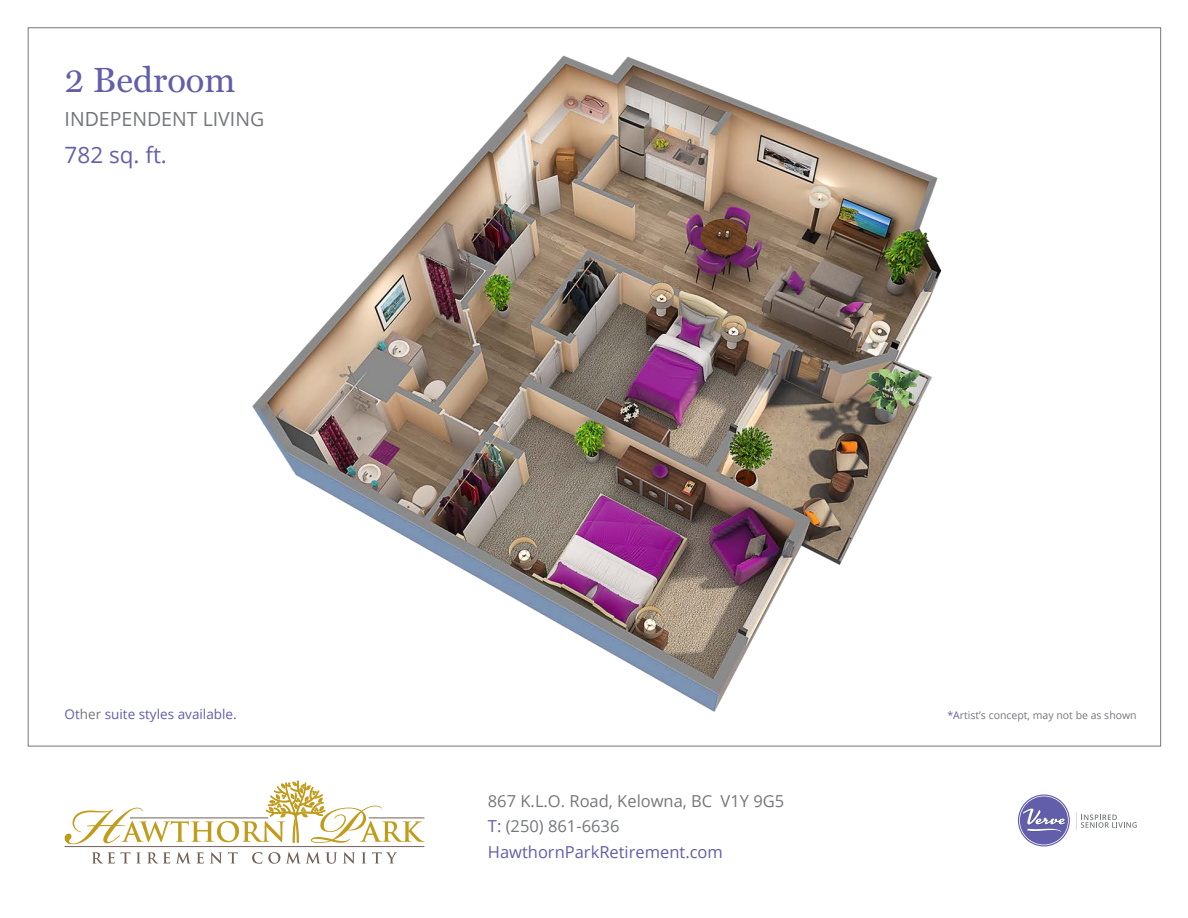
<style>
.page{position:relative;width:1188px;height:918px;background:#fff}
.page>*{position:absolute;margin:0;border:0;box-sizing:border-box;transform-origin:0 0}
._4_-_address{font:35.25px "Miller Text";color:#625ea9}
._4_-_address-2{font:22.5px "Open Sans";color:#645faa}
._4_-_address-3{font:19.5px "Open Sans";color:#75777a}
.body{font:16.5px "Open Sans";color:#75777a}
.URL{font:16.5px "Open Sans";color:#625ea9}
._4_-_address-4{font:16.5px "Open Sans";color:#75777a}
.t1{font:13.5px "Open Sans";color:#625ea9}
.t2{font:10.5px "Open Sans";color:#75777a}
.s1{color:#707478}
.s2{color:#75777a}
.s3{color:#625ea9}
</style>
<div class="page">
<img style="left:252px;top:55px;width:690px;height:657px">
<svg style="left:1018px;top:794px;width:52px;height:52px"></svg>
<svg style="left:1076px;top:812px;width:61px;height:18px"></svg>
<svg style="left:92px;top:852px;width:38px;height:12px"></svg>
<svg style="left:136px;top:852px;width:5px;height:12px"></svg>
<svg style="left:147px;top:852px;width:23px;height:12px"></svg>
<svg style="left:176px;top:852px;width:28px;height:12px"></svg>
<svg style="left:210px;top:852px;width:12px;height:12px"></svg>
<svg style="left:228px;top:852px;width:10px;height:12px"></svg>
<svg style="left:252px;top:852px;width:10px;height:12px"></svg>
<svg style="left:268px;top:852px;width:12px;height:12px"></svg>
<svg style="left:286px;top:852px;width:51px;height:12px"></svg>
<svg style="left:343px;top:852px;width:12px;height:12px"></svg>
<svg style="left:362px;top:852px;width:4px;height:12px"></svg>
<svg style="left:372px;top:852px;width:25px;height:12px"></svg>
<svg style="left:65px;top:781px;width:359px;height:63px"></svg>
<hr style="left:130px;top:818px;width:138px;height:1px;background:#716259">
<hr style="left:369px;top:818px;width:55px;height:1px;background:#716259">
<hr style="left:65px;top:846px;width:359px;height:1px;background:#716259">
<p class="_4_-_address" style="left:65px;top:59px;width:172px">2 Bedroom</p>
<p class="_4_-_address-3" style="left:65px;top:105px;width:201px"><span class="s1">IND</span>EPENDENT LIVING</p>
<p class="_4_-_address-2" style="left:65px;top:140px;width:104px">782 sq. ft.</p>
<p class="t1" style="left:65px;top:705px;width:174px">Ot<span class="s2">her</span> suite styles available.</p>
<p class="t2" style="left:947px;top:708px;width:191px"><span class="s3">*A</span>rtist’s concept, may not be as shown</p>
<p class="body" style="left:488px;top:790px;width:298px">867 K.L.O. Road, Kelowna, BC V1Y 9G5</p>
<p class="_4_-_address-4" style="left:488px;top:815px;width:133px"><span class="s3">T:</span> (250) 861-6636</p>
<p class="URL" style="left:488px;top:841px;width:237px">HawthornParkRetirement.com</p>
</div>
